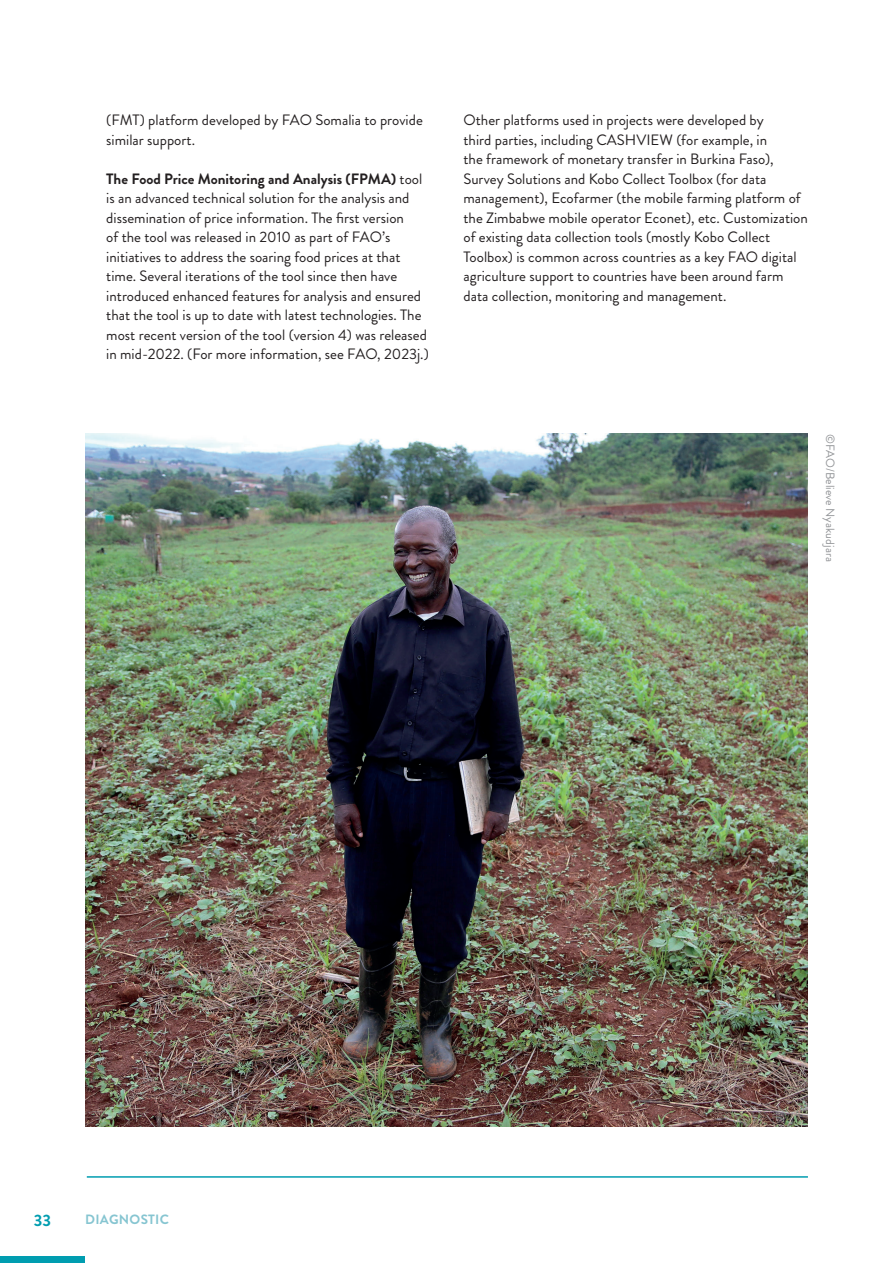
<style>
.page{position:relative;width:893px;height:1263px;background:#fff}
.page>*{position:absolute;margin:0;border:0;box-sizing:border-box;transform-origin:0 0}
.t1{font:700 16.5px "Brandon Grotesque";color:#009db0}
.Body_copy{font:15px/19.5px "Brandon Grotesque";color:#231f20}
.Heading_02{font:700 13.5px "Brandon Grotesque";letter-spacing:.02em;color:#86c5d1}
.t2{font:12px "Brandon Grotesque";color:#939598}
.s1{font-weight:700}
</style>
<div class="page">
<div style="left:0;top:1256px;width:85px;height:7px;background:#009db0"></div>
<hr style="left:87px;top:1176px;width:721px;height:2px;background:#009db0">
<img style="left:85px;top:434px;width:723px;height:693px">
<p class="Body_copy" style="left:106px;top:111px;width:318px">(FMT) platform developed by FAO Somalia to provide similar support.</p>
<p class="Body_copy" style="left:106px;top:169px;width:324px"><span class="s1">The Food Price Monitoring and Analysis (FPMA)</span> tool is an advanced technical solution for the analysis and dissemination of price information. The first version<br>of the tool was released in 2010 as part of FAO’s initiatives to address the soaring food prices at that time. Several iterations of the tool since then have introduced enhanced features for analysis and ensured that the tool is up to date with latest technologies. The most recent version of the tool (version 4) was released in mid-2022. (For more information, see FAO, 2023j.)</p>
<p class="Body_copy" style="left:463px;top:111px;width:346px">Other platforms used in projects were developed by<br>third parties, including CASHVIEW (for example, in<br>the framework of monetary transfer in Burkina Faso), Survey Solutions and Kobo Collect Toolbox (for data management), Ecofarmer (the mobile farming platform of the Zimbabwe mobile operator Econet), etc. Customization of existing data collection tools (mostly Kobo Collect Toolbox) is common across countries as a key FAO digital agriculture support to countries have been around farm data collection, monitoring and management.</p>
<p class="t2" style="left:838px;top:434px;width:129px;rotate:90deg">©FAO/Believe Nyakudjara</p>
<p class="t1" style="left:34px;top:1209px;width:19px">33</p>
<p class="Heading_02" style="left:85px;top:1209px;width:85px">DIAGNOSTIC</p>
</div>
